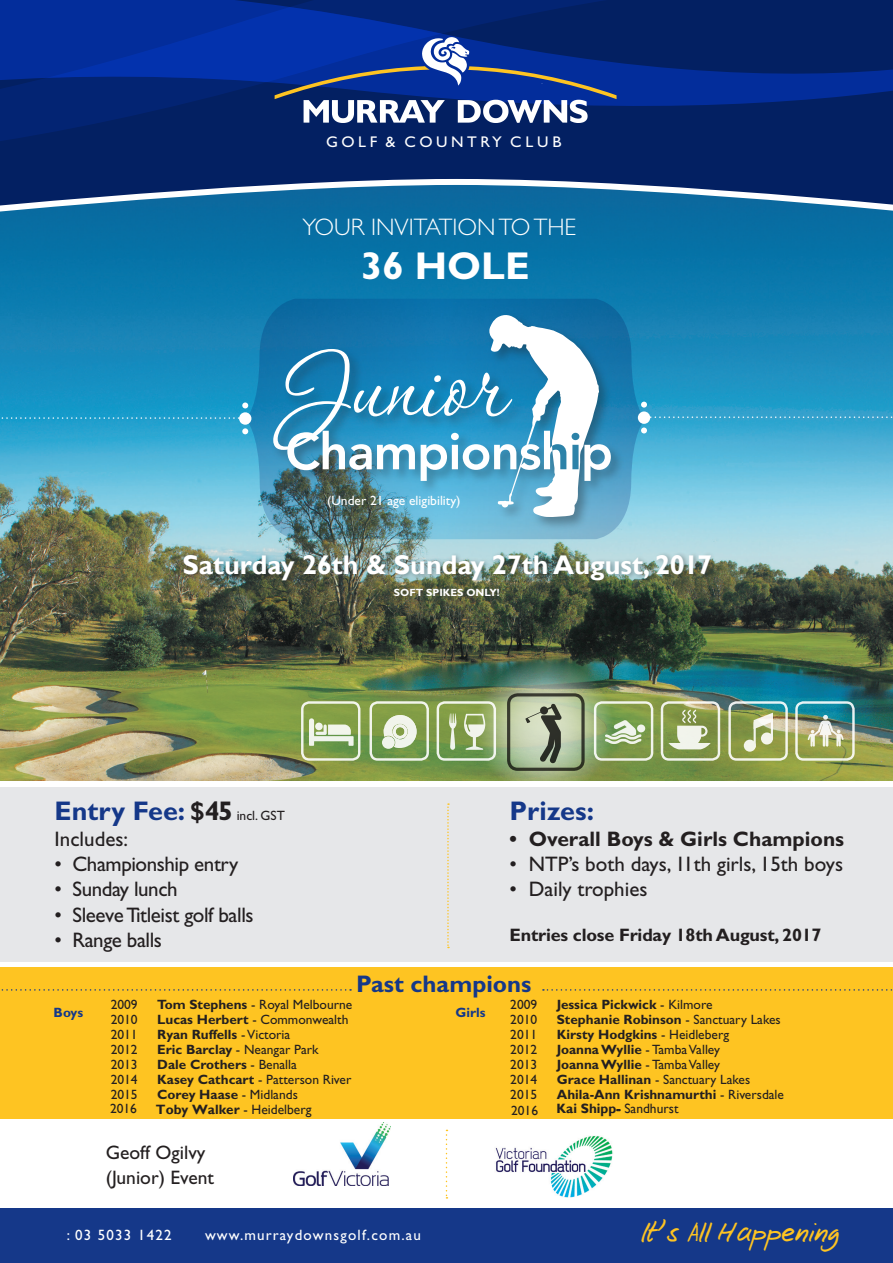
<style>
.page{position:relative;width:893px;height:1263px;background:#fff}
.page>*{position:absolute;margin:0;border:0;box-sizing:border-box;transform-origin:0 0}
.t1{font:120px "P22 Corinthia";color:#fff}
.t2{font:800 51px "Avenir LT Std";letter-spacing:-.02em;color:#fff}
.t3{font:700 38.85px "Gill Sans Std";color:#fff}
.t4{font:27.9px "Josschrift";color:#fec422}
.t5{font:700 27px "Gill Sans";color:#fff}
.t6{font:700 27px "Gill Sans Std";color:#153889}
.t7{font:700 24px "Gill Sans Std";color:#153889}
.t8{font:300 23.85px "Gill Sans Std";color:#fff}
.t9{font:21px "Gill Sans Std";letter-spacing:-.02em;color:#231f20}
.t10{font:21px "Gill Sans Std";color:#231f20}
.t11{font:700 21px "Gill Sans Std";color:#231f20}
.t12{font:19.5px/25.2px "Gill Sans Std";color:#231f20}
.t13{font:700 18px "Gill Sans Std";letter-spacing:-.01em;color:#231f20}
.t14{font:15.45px "Gill Sans";letter-spacing:.22em;color:#fff;scale:1.04 1}
.t15{font:15px "Gill Sans Std";letter-spacing:.08em;color:#fff}
.t16{font:700 13.5px "Gill Sans Std";color:#231f20}
.t17{font:13.5px "Gill Sans Std";color:#231f20}
.t18{font:13.5px "Gill Sans Std";color:#fff}
.t19{font:700 13.5px "Gill Sans";color:#231f20}
.t20{font:13.5px "Gill Sans";color:#231f20}
.t21{font:700 13.5px "Gill Sans Std";color:#153889}
.t22{font:700 10.5px "Gill Sans Std";color:#fff}
.s1{color:#231f20}
.s2{font-weight:400;font-size:13.5px;color:#231f20}
.s3{font-family:"Gill Sans"}
.s4{font-weight:400}
.s5{font-weight:700}
.s6{font-family:"Gill Sans Std";font-weight:400}
.s7{font-family:"Gill Sans Std"}
</style>
<div class="page">
<img style="left:0;top:225px;width:893px;height:555px">
<div style="left:0;top:1209px;width:893px;height:54px;background:#153889"></div>
<div style="left:0;top:212px;width:893px;height:13px;background:#086ca1"></div>
<svg style="left:0;top:0;width:893px;height:212px;background:#0c317b"></svg>
<svg style="left:275px;top:37px;width:342px;height:86px;background:#324f98"></svg>
<svg style="left:476px;top:659px;width:138px;height:138px;background:#7c986d"></svg>
<svg style="left:495px;top:677px;width:102px;height:102px;background:#adbf99"></svg>
<svg style="left:309px;top:718px;width:45px;height:28px"></svg>
<div style="left:301px;top:701px;width:59px;height:60px;border:2px solid #fff;border-radius:7px"></div>
<svg style="left:383px;top:713px;width:35px;height:35px"></svg>
<div style="left:369px;top:701px;width:60px;height:60px;border:2px solid #fff;border-radius:7px"></div>
<svg style="left:464px;top:714px;width:21px;height:36px"></svg>
<svg style="left:449px;top:713px;width:7px;height:37px"></svg>
<div style="left:437px;top:701px;width:59px;height:60px;border:2px solid #fff;border-radius:7px"></div>
<svg style="left:605px;top:720px;width:40px;height:24px"></svg>
<div style="left:594px;top:701px;width:59px;height:60px;border:2px solid #fff;border-radius:7px"></div>
<svg style="left:668px;top:710px;width:43px;height:39px;background:#afbc8a"></svg>
<div style="left:661px;top:701px;width:59px;height:60px;border:2px solid #fff;border-radius:7px"></div>
<svg style="left:754px;top:713px;width:19px;height:16px"></svg>
<hr style="left:754px;top:722px;width:2px;height:25px;background:#fff">
<hr style="left:771px;top:714px;width:2px;height:26px;background:#fff">
<div style="left:744px;top:740px;width:12px;height:12px;background:#f3f4eb;border-radius:50%"></div>
<div style="left:761px;top:732px;width:12px;height:12px;background:#f3f4ec;border-radius:50%"></div>
<div style="left:728px;top:701px;width:60px;height:60px;border:2px solid #fff;border-radius:7px"></div>
<svg style="left:808px;top:715px;width:36px;height:32px"></svg>
<div style="left:795px;top:701px;width:60px;height:60px;border:2px solid #fff;border-radius:7px"></div>
<svg style="left:525px;top:703px;width:36px;height:60px;background:#959d88"></svg>
<div style="left:507px;top:693px;width:78px;height:78px;border:3px solid #231f20;border-radius:9px"></div>
<svg style="left:245px;top:299px;width:400px;height:240px;background:#3690b9"></svg>
<svg style="left:650px;top:416px;width:243px;height:2px"></svg>
<svg style="left:641px;top:427px;width:6px;height:6px"></svg>
<div style="left:638px;top:411px;width:12px;height:13px;background:#fff;border-radius:50%"></div>
<svg style="left:641px;top:402px;width:6px;height:6px"></svg>
<svg style="left:0;top:417px;width:239px;height:2px"></svg>
<svg style="left:242px;top:428px;width:6px;height:6px"></svg>
<div style="left:239px;top:412px;width:12px;height:13px;background:#fff;border-radius:50%"></div>
<svg style="left:242px;top:402px;width:6px;height:6px"></svg>
<div style="left:180px;top:552px;width:537px;height:34px;background:#231f20;opacity:.35"></div>
<div style="left:271px;top:313px;width:354px;height:218px;background:#231f20;opacity:.35"></div>
<svg style="left:489px;top:313px;width:110px;height:204px"></svg>
<img style="left:294px;top:1123px;width:96px;height:62px">
<svg style="left:446px;top:1130px;width:1px;height:68px"></svg>
<div style="left:0;top:967px;width:893px;height:152px;background:#fec422"></div>
<svg style="left:1px;top:989px;width:350px;height:2px"></svg>
<svg style="left:543px;top:989px;width:350px;height:2px"></svg>
<div style="left:0;top:787px;width:893px;height:175px;background:#e6e7e9"></div>
<svg style="left:447px;top:803px;width:2px;height:145px"></svg>
<img style="left:495px;top:1136px;width:118px;height:62px">
<p class="t14" style="left:326px;top:133px;width:228px">GOLF &amp; COUNTRY CLUB</p>
<h3 class="t8" style="left:303px;top:213px;width:275px">YOUR INVITATION TO THE</h3>
<h3 class="t3" style="left:361px;top:243px;width:170px">36 HOLE</h3>
<h1 class="t1" style="left:285px;top:324px;width:220px">Junior</h1>
<h2 class="t2" style="left:285px;top:421px;width:329px">Championship</h2>
<p class="t18" style="left:327px;top:493px;width:135px">(Under 21 age eligibility)</p>
<h3 class="t5" style="left:182px;top:548px;width:531px">Saturday 26th &amp; Sunday 27th August, 2017</h3>
<p class="t22" style="left:394px;top:587px;width:108px">SOFT SPIKES ONLY!</p>
<h3 class="t6" style="left:55px;top:795px;width:232px">Entry Fee: <span class="s1">$45</span> <span class="s2">incl. GST</span></h3>
<h3 class="t10" style="left:55px;top:826px;width:75px">Includes:</h3>
<h3 class="t9" style="left:55px;top:852px;width:185px">• Championship entry</h3>
<h3 class="t9" style="left:55px;top:877px;width:125px">• Sunday lunch</h3>
<h3 class="t9" style="left:55px;top:902px;width:200px">• SleeveT<span class="s3">itleist</span> golf balls</h3>
<h3 class="t9" style="left:55px;top:927px;width:109px">• Range balls</h3>
<h3 class="t6" style="left:510px;top:795px;width:86px">Prizes:</h3>
<h3 class="t11" style="left:510px;top:826px;width:336px">• Overall Boys &amp; Girls Champions</h3>
<h3 class="t10" style="left:510px;top:852px;width:335px">• NTP’s both days, 11th girls, 15th boys</h3>
<h3 class="t10" style="left:510px;top:877px;width:139px">• Daily trophies</h3>
<h3 class="t13" style="left:510px;top:925px;width:313px">Entries close Friday 1<span class="s3">8</span>th August, 201<span class="s3">7</span></h3>
<p class="t21" style="left:54px;top:1005px;width:31px">Boys</p>
<h3 class="t7" style="left:356px;top:970px;width:177px">Past champions</h3>
<p class="t17" style="left:510px;top:997px;width:28px">2009</p>
<p class="t16" style="left:557px;top:996px;width:157px">Jessica Pickwick <span class="s4">- Kilmore</span></p>
<p class="t17" style="left:510px;top:1012px;width:28px">2010</p>
<p class="t16" style="left:557px;top:1011px;width:225px">Stephanie Robinson <span class="s4">- Sanctuary Lakes</span></p>
<p class="t17" style="left:510px;top:1027px;width:28px">2011</p>
<p class="t16" style="left:557px;top:1026px;width:174px">Kirsty Hodgkins <span class="s4">- Heidleberg</span></p>
<p class="t17" style="left:510px;top:1042px;width:28px">2012</p>
<p class="t16" style="left:557px;top:1041px;width:165px">Joanna Wyllie <span class="s4">- Tamba Valley</span></p>
<p class="t17" style="left:510px;top:1057px;width:28px">2013</p>
<p class="t16" style="left:557px;top:1056px;width:165px">Joanna Wyllie <span class="s4">- Tamba Valley</span></p>
<p class="t17" style="left:510px;top:1072px;width:28px">2014</p>
<p class="t17" style="left:557px;top:1072px;width:195px"><span class="s5">Grace Hallinan</span> - Sanctuary Lakes</p>
<p class="t17" style="left:510px;top:1087px;width:28px">2015</p>
<p class="t16" style="left:557px;top:1086px;width:229px">Ahila-Ann Krishnamurthi <span class="s4">- Riversdale</span></p>
<p class="t17" style="left:111px;top:997px;width:28px">2009</p>
<p class="t17" style="left:157px;top:997px;width:197px"><span class="s5">Tom Stephens</span> - Royal Melbourne</p>
<p class="t17" style="left:111px;top:1012px;width:28px">2010</p>
<p class="t17" style="left:157px;top:1012px;width:193px"><span class="s5">Lucas Herbert</span> - Commonwealth</p>
<p class="t17" style="left:111px;top:1027px;width:28px">2011</p>
<p class="t16" style="left:157px;top:1026px;width:135px">Ryan Ruffells <span class="s4">- Victoria</span></p>
<p class="t17" style="left:111px;top:1042px;width:28px">2012</p>
<p class="t17" style="left:157px;top:1042px;width:163px"><span class="s5">Eric Barclay</span> - Neangar Park</p>
<p class="t17" style="left:111px;top:1057px;width:28px">2013</p>
<p class="t16" style="left:157px;top:1056px;width:141px">Dale Crothers <span class="s4">- Benalla</span></p>
<p class="t17" style="left:111px;top:1072px;width:28px">2014</p>
<p class="t17" style="left:157px;top:1072px;width:196px"><span class="s5">Kasey Cathcart</span> - Patterson River</p>
<p class="t17" style="left:111px;top:1087px;width:28px">2015</p>
<p class="t16" style="left:157px;top:1086px;width:142px">Corey Haase <span class="s4">- Midlands</span></p>
<p class="t21" style="left:455px;top:1005px;width:32px">Girls</p>
<p class="t17" style="left:110px;top:1100px;width:28px">201<span class="s3">6</span></p>
<p class="t19" style="left:156px;top:1102px;width:157px">Toby Walker <span class="s6">-</span> <span class="s4">Heidelberg</span></p>
<p class="t17" style="left:511px;top:1102px;width:28px">201<span class="s3">6</span></p>
<p class="t20" style="left:557px;top:1101px;width:123px"><span class="s5">Kai Shipp</span><span class="s7">-</span> Sandhurst</p>
<h3 class="t12" style="left:106px;top:1140px;width:110px">Geoff Ogilvy (Junior) Event</h3>
<p class="t15" style="left:67px;top:1226px;width:106px">: 03 5033 1422</p>
<p class="t15" style="left:205px;top:1226px;width:218px">www.murraydownsgolf.com.au</p>
<h3 class="t4" style="left:641px;top:1214px;width:200px">It’s All Happening</h3>
</div>
